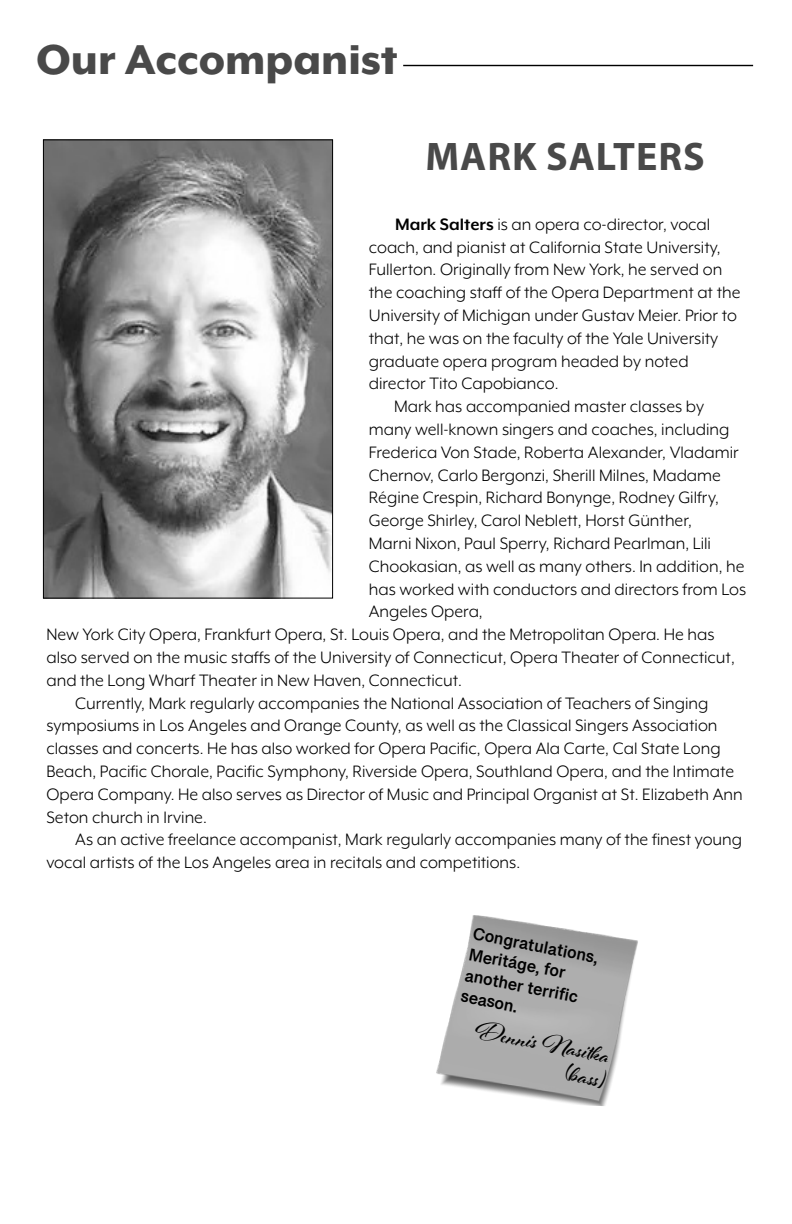
<style>
.page{position:relative;width:792px;height:1224px;background:#fff}
.page>*{position:absolute;margin:0;border:0;box-sizing:border-box;transform-origin:0 0}
.t1{font:800 48px "Mr Eaves XL Mod OT";color:#494949}
.t2{font:700 40px "Myriad Pro";letter-spacing:.025em;color:#494949}
.t3{font:700 26.4px/25px "Al Fresco";color:#000;text-align:right}
.t4{font:19px/22.8px "Mr Eaves XL Mod OT";color:#000}
.t5{font:700 17.6px/21.2px "Grantha Sangam MN";color:#000}
.s1{font-weight:700}
</style>
<div class="page">
<img style="left:45px;top:142px;width:286px;height:454px">
<div style="left:43px;top:140px;width:290px;height:458px;border:1px solid #000"></div>
<img style="left:436px;top:915px;width:202px;height:191px">
<hr style="left:403px;top:65px;width:350px;height:1px;background:#000">
<p class="t1" style="left:36px;top:33px;width:363px">Our Accompanist</p>
<p class="t2" style="left:426px;top:130px;width:281px">MARK SALTERS</p>
<p class="t4" style="left:369px;top:213px;width:373px;text-indent:26px"><span class="s1">Mark Salters</span> is an opera co-director, vocal coach, and pianist at California State University, Fullerton. Originally from New York, he served on the coaching staff of the Opera Department at the University of Michigan under Gustav Meier. Prior to that, he was on the faculty of the Yale University graduate opera program headed by noted director Tito Capobianco.</p>
<p class="t4" style="left:369px;top:395px;width:379px;text-indent:25px">Mark has accompanied master classes by many well-known singers and coaches, including Frederica Von Stade, Roberta Alexander, Vladamir Chernov, Carlo Bergonzi, Sherill Milnes, Madame Régine Crespin, Richard Bonynge, Rodney Gilfry, George Shirley, Carol Neblett, Horst Günther,<br>Marni Nixon, Paul Sperry, Richard Pearlman, Lili Chookasian, as well as many others. In addition, he has worked with conductors and directors from Los Angeles Opera,</p>
<p class="t4" style="left:46px;top:623px;width:690px">New York City Opera, Frankfurt Opera, St. Louis Opera, and the Metropolitan Opera. He has also served on the music staffs of the University of Connecticut, Opera Theater of Connecticut, and the Long Wharf Theater in New Haven, Connecticut.</p>
<p class="t4" style="left:46px;top:691px;width:698px;text-indent:29px">Currently, Mark regularly accompanies the National Association of Teachers of Singing symposiums in Los Angeles and Orange County, as well as the Classical Singers Association classes and concerts. He has also worked for Opera Pacific, Opera Ala Carte, Cal State Long Beach, Pacific Chorale, Pacific Symphony, Riverside Opera, Southland Opera, and the Intimate Opera Company. He also serves as Director of Music and Principal Organist at St. Elizabeth Ann Seton church in Irvine.</p>
<p class="t4" style="left:46px;top:828px;width:697px;text-indent:29px">As an active freelance accompanist, Mark regularly accompanies many of the finest young vocal artists of the Los Angeles area in recitals and competitions.</p>
<p class="t5" style="left:475px;top:923px;width:129px;rotate:11deg">Congratulations,<br>Meritáge, for another terrifi c season.</p>
<p class="t3" style="left:479px;top:1015px;width:138px;rotate:11deg">Dennis Nasitka (bass)</p>
</div>
